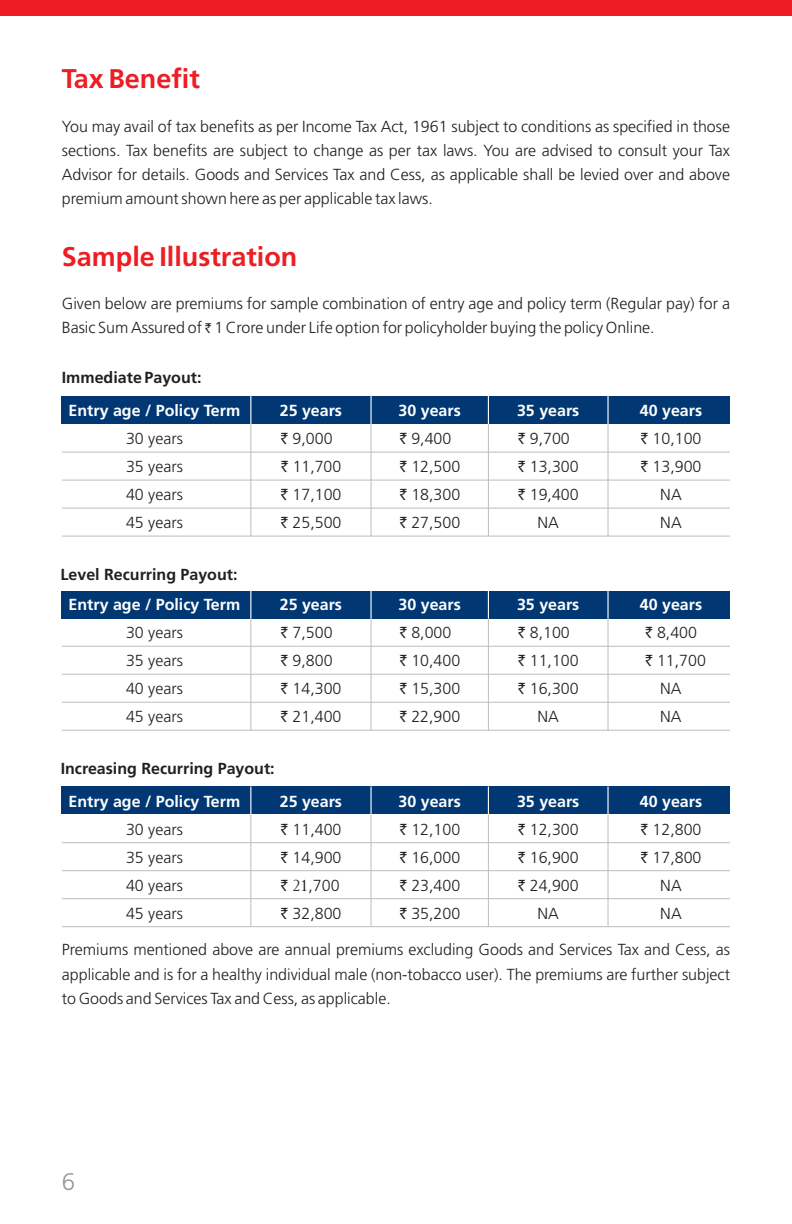
<style>
.page{position:relative;width:792px;height:1224px;background:#fff}
.page>*{position:absolute;margin:0;border:0;box-sizing:border-box;transform-origin:0 0}
.t1{font:700 27px "Frutiger";color:#ee1d23}
.t2{font:300 24px "Frutiger";color:#939598}
.t3{font:300 16px/28px "Frutiger";color:#231f20}
.t4{font:700 16px "Frutiger";color:#fff}
.t5{font:700 16px "Frutiger";color:#231f20}
.t6{font:14px "Rupee";color:#231f20}
.s1{font-family:"Rupee";font-weight:400}
</style>
<div class="page">
<div style="left:0;top:0;width:792px;height:15px;background:#ee1d23"></div>
<div style="left:62px;top:591px;width:668px;height:28px;background:#013874"></div>
<svg style="left:62px;top:645px;width:668px;height:2px"></svg>
<svg style="left:62px;top:673px;width:668px;height:2px"></svg>
<svg style="left:62px;top:701px;width:668px;height:2px"></svg>
<svg style="left:62px;top:729px;width:668px;height:2px"></svg>
<svg style="left:250px;top:591px;width:1px;height:28px"></svg>
<hr style="left:250px;top:619px;width:2px;height:112px;background:#bcbdc0">
<svg style="left:371px;top:591px;width:1px;height:28px"></svg>
<hr style="left:370px;top:619px;width:2px;height:112px;background:#bcbdc0">
<svg style="left:488px;top:591px;width:1px;height:28px"></svg>
<hr style="left:488px;top:619px;width:1px;height:112px;background:#bcbdc0">
<svg style="left:608px;top:591px;width:1px;height:28px"></svg>
<hr style="left:607px;top:619px;width:2px;height:112px;background:#bcbdc0">
<div style="left:62px;top:396px;width:668px;height:28px;background:#013874"></div>
<svg style="left:250px;top:396px;width:1px;height:28px"></svg>
<svg style="left:371px;top:396px;width:1px;height:28px"></svg>
<svg style="left:488px;top:396px;width:1px;height:28px"></svg>
<svg style="left:608px;top:396px;width:1px;height:28px"></svg>
<hr style="left:250px;top:424px;width:2px;height:112px;background:#bcbdc0">
<hr style="left:370px;top:424px;width:2px;height:112px;background:#bcbdc0">
<hr style="left:488px;top:424px;width:1px;height:112px;background:#bcbdc0">
<hr style="left:607px;top:424px;width:2px;height:112px;background:#bcbdc0">
<svg style="left:62px;top:450px;width:668px;height:4px"></svg>
<svg style="left:62px;top:478px;width:668px;height:4px"></svg>
<svg style="left:62px;top:506px;width:668px;height:4px"></svg>
<svg style="left:62px;top:534px;width:668px;height:3px"></svg>
<div style="left:62px;top:786px;width:668px;height:28px;background:#013874"></div>
<svg style="left:62px;top:842px;width:668px;height:2px"></svg>
<svg style="left:62px;top:870px;width:668px;height:2px"></svg>
<svg style="left:62px;top:898px;width:668px;height:2px"></svg>
<svg style="left:62px;top:926px;width:668px;height:2px"></svg>
<svg style="left:250px;top:786px;width:1px;height:28px"></svg>
<hr style="left:250px;top:814px;width:2px;height:112px;background:#bcbdc0">
<svg style="left:371px;top:786px;width:1px;height:28px"></svg>
<hr style="left:370px;top:814px;width:2px;height:112px;background:#bcbdc0">
<svg style="left:488px;top:786px;width:1px;height:28px"></svg>
<hr style="left:488px;top:814px;width:1px;height:112px;background:#bcbdc0">
<svg style="left:608px;top:786px;width:1px;height:28px"></svg>
<hr style="left:607px;top:814px;width:2px;height:112px;background:#bcbdc0">
<h1 class="t1" style="left:62px;top:68px;width:140px">Tax Benefit</h1>
<p class="t3" style="left:62px;top:115px;width:670px;line-height:24.2px;text-align:justify">You may avail of tax benefits as per Income Tax Act, 1961 subject to conditions as specified in those sections. Tax benefits are subject to change as per tax laws. You are advised to consult your Tax Advisor for details. Goods and Services Tax and Cess, as applicable shall be levied over and above premium amount shown here as per applicable tax laws.</p>
<h1 class="t1" style="left:62px;top:246px;width:237px">Sample Illustration</h1>
<p class="t3" style="left:62px;top:293px;width:670px;line-height:24.2px">Given below are premiums for sample combination of entry age and policy term (Regular pay) for a<br>Basic Sum Assured of 1 Crore under Life option for policyholder buying the policy Online.</p>
<p class="t5" style="left:62px;top:371px;width:141px">Immediate Payout:</p>
<p class="t6" style="left:205px;top:324px;width:8px">`</p>
<p class="t4" style="left:69px;top:404px;width:173px">Entry age / Policy Term</p>
<p class="t4" style="left:280px;top:404px;width:64px">25 years</p>
<p class="t4" style="left:399px;top:404px;width:64px">30 years</p>
<p class="t4" style="left:517px;top:404px;width:64px">35 years</p>
<p class="t4" style="left:640px;top:404px;width:64px">40 years</p>
<p class="t3" style="left:126px;top:426px;width:58px">30 years<br>35 years</p>
<p class="t3" style="left:641px;top:426px;width:62px"><span class="s1">`</span> 10,100 <span class="s1">`</span> 13,900</p>
<p class="t3" style="left:126px;top:482px;width:58px">40 years</p>
<p class="t3" style="left:281px;top:426px;width:62px"><span class="s1">`</span> 9,000 <span class="s1">`</span> 11,700 <span class="s1">`</span> 17,100 <span class="s1">`</span> 25,500</p>
<p class="t3" style="left:399px;top:426px;width:62px"><span class="s1">`</span> 9,400 <span class="s1">`</span> 12,500 <span class="s1">`</span> 18,300 <span class="s1">`</span> 27,500</p>
<p class="t3" style="left:518px;top:426px;width:62px"><span class="s1">`</span> 9,700 <span class="s1">`</span> 13,300 <span class="s1">`</span> 19,400</p>
<p class="t3" style="left:660px;top:482px;width:23px">NA</p>
<p class="t3" style="left:126px;top:510px;width:58px">45 years</p>
<p class="t3" style="left:538px;top:510px;width:23px">NA</p>
<p class="t3" style="left:660px;top:510px;width:23px">NA</p>
<p class="t5" style="left:61px;top:568px;width:178px">Level Recurring Payout:</p>
<p class="t4" style="left:69px;top:598px;width:173px">Entry age / Policy Term</p>
<p class="t4" style="left:280px;top:598px;width:64px">25 years</p>
<p class="t4" style="left:399px;top:598px;width:64px">30 years</p>
<p class="t4" style="left:517px;top:598px;width:64px">35 years</p>
<p class="t4" style="left:640px;top:598px;width:64px">40 years</p>
<p class="t3" style="left:126px;top:620px;width:58px">30 years<br>35 years</p>
<p class="t3" style="left:645px;top:620px;width:62px"><span class="s1">`</span> 8,400 <span class="s1">`</span> 11,700</p>
<p class="t3" style="left:126px;top:676px;width:58px">40 years</p>
<p class="t3" style="left:281px;top:620px;width:62px"><span class="s1">`</span> 7,500 <span class="s1">`</span> 9,800 <span class="s1">`</span> 14,300 <span class="s1">`</span> 21,400</p>
<p class="t3" style="left:399px;top:620px;width:62px"><span class="s1">`</span> 8,000 <span class="s1">`</span> 10,400 <span class="s1">`</span> 15,300 <span class="s1">`</span> 22,900</p>
<p class="t3" style="left:518px;top:620px;width:62px"><span class="s1">`</span> 8,100 <span class="s1">`</span> 11,100 <span class="s1">`</span> 16,300</p>
<p class="t3" style="left:660px;top:676px;width:23px">NA</p>
<p class="t3" style="left:126px;top:704px;width:58px">45 years</p>
<p class="t3" style="left:538px;top:704px;width:23px">NA</p>
<p class="t3" style="left:660px;top:704px;width:23px">NA</p>
<p class="t5" style="left:61px;top:762px;width:215px">Increasing Recurring Payout:</p>
<p class="t4" style="left:69px;top:795px;width:173px">Entry age / Policy Term</p>
<p class="t4" style="left:280px;top:795px;width:64px">25 years</p>
<p class="t4" style="left:399px;top:795px;width:64px">30 years</p>
<p class="t4" style="left:517px;top:795px;width:64px">35 years</p>
<p class="t4" style="left:640px;top:795px;width:64px">40 years</p>
<p class="t3" style="left:126px;top:817px;width:58px">30 years<br>35 years</p>
<p class="t3" style="left:641px;top:817px;width:62px"><span class="s1">`</span> 12,800 <span class="s1">`</span> 17,800</p>
<p class="t3" style="left:126px;top:873px;width:58px">40 years</p>
<p class="t3" style="left:281px;top:817px;width:62px"><span class="s1">`</span> 11,400 <span class="s1">`</span> 14,900 <span class="s1">` 21</span>,700 <span class="s1">`</span> 32,800</p>
<p class="t3" style="left:399px;top:817px;width:62px;text-align:justify"><span class="s1">`</span> 12,100 <span class="s1">`</span> 16,000 <span class="s1">`</span> 23,400 <span class="s1">`</span> 35,200</p>
<p class="t3" style="left:518px;top:817px;width:62px;text-align:justify"><span class="s1">`</span> 12,300 <span class="s1">`</span> 16,900 <span class="s1">`</span> 24,900</p>
<p class="t3" style="left:660px;top:873px;width:23px">NA</p>
<p class="t3" style="left:126px;top:901px;width:58px">45 years</p>
<p class="t3" style="left:538px;top:901px;width:23px">NA</p>
<p class="t3" style="left:660px;top:901px;width:23px">NA</p>
<p class="t3" style="left:62px;top:939px;width:670px;line-height:24.2px;text-align:justify">Premiums mentioned above are annual premiums excluding Goods and Services Tax and Cess, as applicable and is for a healthy individual male (non-tobacco user). The premiums are further subject to Goods and Services Tax and Cess, as applicable.</p>
<h2 class="t2" style="left:62px;top:1172px;width:15px">6</h2>
</div>
